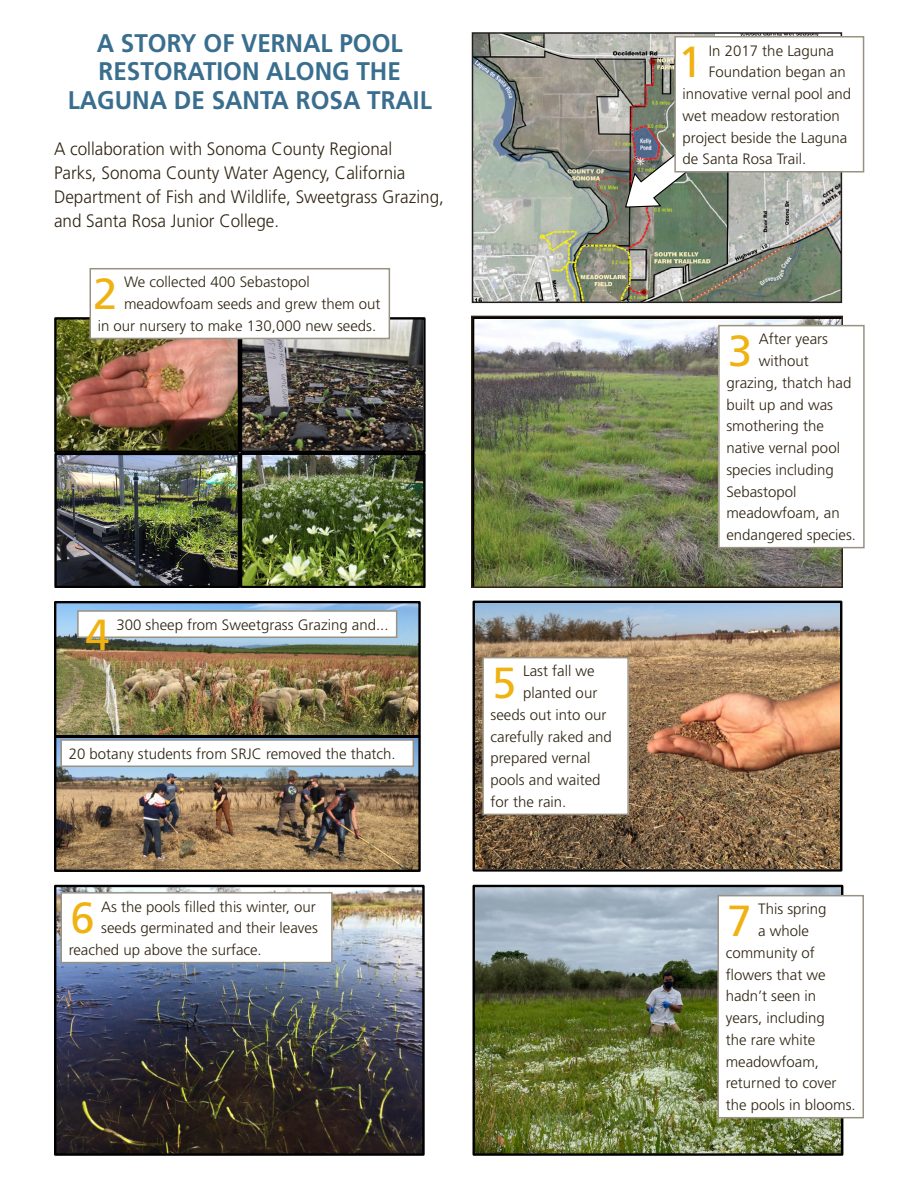
<style>
.page{position:relative;width:918px;height:1188px;background:#fff}
.page>*{position:absolute;margin:0;border:0;box-sizing:border-box;transform-origin:0 0}
.t1{font:43.5px "Frutiger LT Std";color:#efb211}
.t2{font:700 25.5px/28.5px "Frutiger LT Std";color:#3a6e8f;text-align:center;scale:.95 1}
.t3{font:300 18px/24px "Frutiger LT Std";color:#2f2412;scale:.95 1}
.t4{font:300 15px "Frutiger LT Std";color:#2f2412}
</style>
<div class="page">
<img style="left:475px;top:35px;width:364px;height:265px">
<div style="left:472px;top:32px;width:370px;height:271px;border:2px solid #231f20"></div>
<img style="left:624px;top:148px;width:71px;height:60px">
<div style="left:675px;top:37px;width:189px;height:135px;background:#fff"></div>
<div style="left:674px;top:36px;width:190px;height:136px;border:2px solid #999283"></div>
<img style="left:57px;top:320px;width:180px;height:130px">
<div style="left:54px;top:317px;width:186px;height:136px;border:2px solid #000"></div>
<img style="left:243px;top:320px;width:179px;height:130px">
<div style="left:240px;top:317px;width:185px;height:136px;border:2px solid #000"></div>
<img style="left:57px;top:456px;width:180px;height:129px">
<div style="left:54px;top:453px;width:186px;height:135px;border:2px solid #000"></div>
<img style="left:243px;top:456px;width:179px;height:129px">
<div style="left:240px;top:453px;width:185px;height:135px;border:2px solid #000"></div>
<div style="left:90px;top:269px;width:299px;height:69px;background:#fff"></div>
<div style="left:90px;top:268px;width:300px;height:71px;border:2px solid #999283"></div>
<img style="left:474px;top:319px;width:366px;height:266px">
<div style="left:471px;top:316px;width:372px;height:272px;border:2px solid #2f2412"></div>
<div style="left:719px;top:326px;width:145px;height:222px;background:#fff"></div>
<div style="left:718px;top:325px;width:147px;height:223px;border:2px solid #999283"></div>
<img style="left:57px;top:604px;width:361px;height:130px">
<div style="left:54px;top:601px;width:367px;height:136px;border:2px solid #000"></div>
<img style="left:57px;top:739px;width:361px;height:130px">
<div style="left:54px;top:736px;width:367px;height:136px;border:2px solid #000"></div>
<img style="left:476px;top:604px;width:363px;height:264px">
<div style="left:473px;top:601px;width:369px;height:270px;border:2px solid #000"></div>
<img style="left:57px;top:888px;width:364px;height:265px">
<div style="left:54px;top:885px;width:370px;height:271px;border:2px solid #000"></div>
<img style="left:476px;top:888px;width:364px;height:265px">
<div style="left:473px;top:885px;width:370px;height:271px;border:2px solid #000"></div>
<div style="left:78px;top:611px;width:319px;height:26px;background:#fff"></div>
<div style="left:77px;top:610px;width:320px;height:28px;border:2px solid #999283"></div>
<div style="left:61px;top:740px;width:352px;height:26px;background:#fff"></div>
<div style="left:60px;top:739px;width:354px;height:28px;border:2px solid #999283"></div>
<div style="left:483px;top:658px;width:145px;height:156px;background:#fff"></div>
<div style="left:482px;top:657px;width:147px;height:158px;border:2px solid #999283"></div>
<div style="left:61px;top:893px;width:271px;height:70px;background:#fff"></div>
<div style="left:60px;top:892px;width:273px;height:71px;border:2px solid #999283"></div>
<div style="left:718px;top:896px;width:145px;height:222px;background:#fff"></div>
<div style="left:717px;top:895px;width:147px;height:223px;border:2px solid #999283"></div>
<p class="t2" style="left:68px;top:29px;width:385px">A STORY OF VERNAL POOL<br>RESTORATION ALONG THE<br>LAGUNA DE SANTA ROSA TRAIL</p>
<p class="t3" style="left:54px;top:137px;width:412px">A collaboration with Sonoma County Regional<br>Parks, Sonoma County Water Agency, California Department of Fish and Wildlife, Sweetgrass Grazing, and Santa Rosa Junior College.</p>
<p class="t4" style="left:124px;top:274px;width:187px">We collected 400 Sebastopol</p>
<p class="t4" style="left:124px;top:296px;width:258px">meadowfoam seeds and grew them out</p>
<p class="t4" style="left:98px;top:317px;width:280px">in our nursery to make 130,000 new seeds.</p>
<p class="t1" style="left:93px;top:268px;width:26px">2</p>
<p class="t1" style="left:85px;top:609px;width:26px">4</p>
<p class="t4" style="left:116px;top:616px;width:274px">300 sheep from Sweetgrass Grazing and...</p>
<p class="t4" style="left:69px;top:745px;width:329px">20 botany students from SRJC removed the thatch.</p>
<p class="t4" style="left:523px;top:663px;width:73px">Last fall we</p>
<p class="t4" style="left:523px;top:684px;width:76px">planted our</p>
<p class="t4" style="left:491px;top:706px;width:117px">seeds out into our</p>
<p class="t4" style="left:491px;top:728px;width:123px">carefully raked and</p>
<p class="t4" style="left:491px;top:750px;width:101px">prepared vernal</p>
<p class="t4" style="left:491px;top:771px;width:112px">pools and waited</p>
<p class="t4" style="left:491px;top:793px;width:77px">for the rain.</p>
<p class="t1" style="left:492px;top:657px;width:26px">5</p>
<p class="t4" style="left:709px;top:42px;width:127px">In 2017 the Laguna</p>
<p class="t4" style="left:709px;top:64px;width:138px">Foundation began an</p>
<p class="t4" style="left:683px;top:85px;width:170px">innovative vernal pool and</p>
<p class="t4" style="left:683px;top:107px;width:159px">wet meadow restoration</p>
<p class="t4" style="left:683px;top:129px;width:166px">project beside the Laguna</p>
<p class="t4" style="left:683px;top:151px;width:125px">de Santa Rosa Trail.</p>
<p class="t1" style="left:678px;top:36px;width:26px">1</p>
<p class="t4" style="left:759px;top:331px;width:71px">After years</p>
<p class="t4" style="left:759px;top:352px;width:52px">without</p>
<p class="t4" style="left:726px;top:374px;width:127px">grazing, thatch had</p>
<p class="t4" style="left:726px;top:396px;width:108px">built up and was</p>
<p class="t4" style="left:726px;top:418px;width:99px">smothering the</p>
<p class="t4" style="left:726px;top:439px;width:115px">native vernal pool</p>
<p class="t4" style="left:726px;top:461px;width:109px">species including</p>
<p class="t4" style="left:726px;top:483px;width:72px">Sebastopol</p>
<p class="t4" style="left:726px;top:505px;width:115px">meadowfoam, an</p>
<p class="t4" style="left:726px;top:526px;width:131px">endangered species.</p>
<p class="t1" style="left:728px;top:325px;width:26px">3</p>
<p class="t4" style="left:101px;top:898px;width:216px">As the pools filled this winter, our</p>
<p class="t4" style="left:101px;top:920px;width:218px">seeds germinated and their leaves</p>
<p class="t4" style="left:69px;top:941px;width:195px">reached up above the surface.</p>
<p class="t1" style="left:70px;top:892px;width:26px">6</p>
<p class="t4" style="left:758px;top:901px;width:70px">This spring</p>
<p class="t1" style="left:727px;top:895px;width:26px">7</p>
<p class="t4" style="left:758px;top:923px;width:52px">a whole</p>
<p class="t4" style="left:726px;top:944px;width:91px">community of</p>
<p class="t4" style="left:726px;top:966px;width:102px">flowers that we</p>
<p class="t4" style="left:726px;top:988px;width:92px">hadn’t seen in</p>
<p class="t4" style="left:726px;top:1010px;width:101px">years, including</p>
<p class="t4" style="left:726px;top:1031px;width:91px">the rare white</p>
<p class="t4" style="left:726px;top:1053px;width:95px">meadowfoam,</p>
<p class="t4" style="left:726px;top:1075px;width:112px">returned to cover</p>
<p class="t4" style="left:726px;top:1097px;width:132px">the pools in blooms.</p>
</div>
